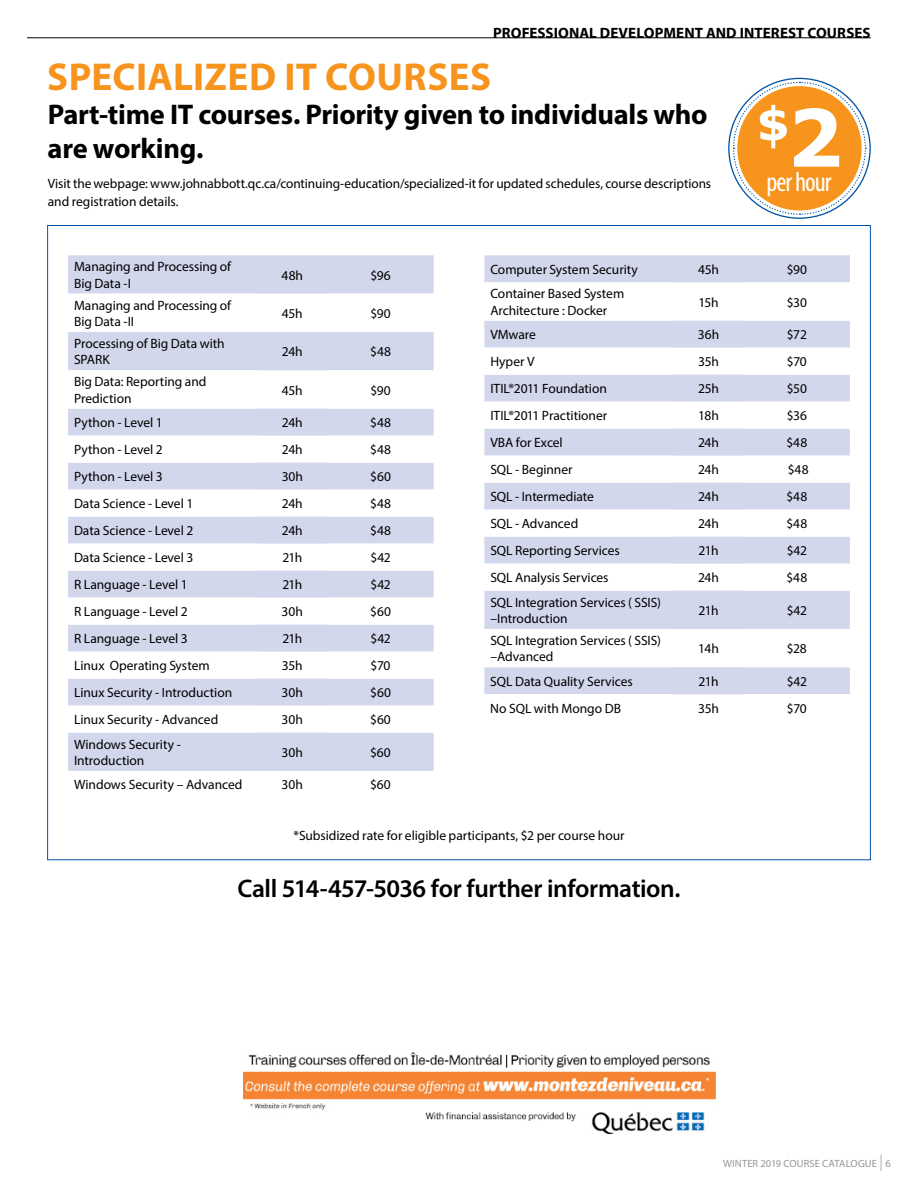
<style>
.page{position:relative;width:918px;height:1188px;background:#fff}
.page>*{position:absolute;margin:0;border:0;box-sizing:border-box;transform-origin:0 0}
.t1{font:700 39px "Myriad Pro";letter-spacing:.01em;color:#f7941e}
.t2{font:700 28.5px/34.2px "Myriad Pro";letter-spacing:-.01em;color:#000}
.t3{font:condensed 27.6px "Myriad Pro";letter-spacing:-.035em;color:#fff}
.t4{font:600 25.5px "Myriad Pro";letter-spacing:-.015em;color:#000}
.t5{font:700 15px "Myriad Pro";letter-spacing:.005em;color:#000}
.t6{font:13.5px/16.2px "Myriad Pro";letter-spacing:-.005em;color:#000}
.t7{font:10.5px "Myriad Pro";letter-spacing:.01em;color:#939598}
.s1{font-weight:300;font-size:16.5px}
</style>
<div class="page">
<hr style="left:27px;top:37px;width:844px;height:1px;background:#000">
<img style="left:243px;top:1052px;width:473px;height:82px">
<div style="left:68px;top:255px;width:366px;height:39px;background:#d2d7ec"></div>
<svg style="left:68px;top:332px;width:366px;height:439px;fill:#d2d7ec"></svg>
<div style="left:484px;top:255px;width:366px;height:27px;background:#d2d7ec"></div>
<svg style="left:484px;top:282px;width:366px;height:413px"></svg>
<svg style="left:732px;top:81px;width:135px;height:135px"></svg>
<p class="t5" style="left:493px;top:23px;width:379px">PROFESSIONAL DEVELOPMENT AND INTEREST COURSES</p>
<h1 class="t1" style="left:47px;top:51px;width:445px">SPECIALIZED IT COURSES</h1>
<h2 class="t2" style="left:48px;top:97px;width:661px">Part-time IT courses. Priority given to individuals who are working.</h2>
<p class="t6" style="left:48px;top:174px;width:665px;line-height:18px">Visit the webpage: www.johnabbott.qc.ca/continuing-education/specialized-it for updated schedules, course descriptions and registration details.</p>
<h3 class="t3" style="left:766px;top:165px;width:67px">per hour</h3>
<p class="t6" style="left:74px;top:259px;width:159px">Managing and Processing of<br>Big Data -I</p>
<p class="t6" style="left:282px;top:267px;width:23px">48h</p>
<p class="t6" style="left:370px;top:267px;width:22px">$96</p>
<p class="t6" style="left:74px;top:297px;width:159px">Managing and Processing of<br>Big Data -II</p>
<p class="t6" style="left:282px;top:305px;width:22px">45h</p>
<p class="t6" style="left:370px;top:305px;width:22px">$90</p>
<p class="t6" style="left:74px;top:335px;width:152px">Processing of Big Data with<br>SPARK</p>
<p class="t6" style="left:282px;top:343px;width:22px">24h</p>
<p class="t6" style="left:370px;top:343px;width:22px">$48</p>
<p class="t6" style="left:74px;top:374px;width:134px">Big Data: Reporting and<br>Prediction</p>
<p class="t6" style="left:282px;top:382px;width:22px">45h</p>
<p class="t6" style="left:370px;top:382px;width:22px">$90</p>
<p class="t6" style="left:74px;top:414px;width:90px">Python - Level 1</p>
<p class="t6" style="left:282px;top:414px;width:22px">24h</p>
<p class="t6" style="left:370px;top:414px;width:22px">$48</p>
<p class="t6" style="left:74px;top:441px;width:90px">Python - Level 2</p>
<p class="t6" style="left:282px;top:441px;width:22px">24h</p>
<p class="t6" style="left:370px;top:441px;width:22px">$48</p>
<p class="t6" style="left:74px;top:468px;width:90px">Python - Level 3</p>
<p class="t6" style="left:282px;top:468px;width:23px">30h</p>
<p class="t6" style="left:370px;top:468px;width:22px">$60</p>
<p class="t6" style="left:74px;top:495px;width:121px">Data Science - Level 1</p>
<p class="t6" style="left:282px;top:495px;width:22px">24h</p>
<p class="t6" style="left:370px;top:495px;width:22px">$48</p>
<p class="t6" style="left:74px;top:522px;width:121px">Data Science - Level 2</p>
<p class="t6" style="left:282px;top:522px;width:22px">24h</p>
<p class="t6" style="left:370px;top:522px;width:22px">$48</p>
<p class="t6" style="left:74px;top:549px;width:121px">Data Science - Level 3</p>
<p class="t6" style="left:282px;top:549px;width:21px">21h</p>
<p class="t6" style="left:370px;top:549px;width:22px">$42</p>
<p class="t6" style="left:74px;top:576px;width:115px">R Language - Level 1</p>
<p class="t6" style="left:282px;top:576px;width:21px">21h</p>
<p class="t6" style="left:370px;top:576px;width:22px">$42</p>
<p class="t6" style="left:74px;top:603px;width:115px">R Language - Level 2</p>
<p class="t6" style="left:282px;top:603px;width:23px">30h</p>
<p class="t6" style="left:370px;top:603px;width:22px">$60</p>
<p class="t6" style="left:74px;top:630px;width:115px">R Language - Level 3</p>
<p class="t6" style="left:282px;top:630px;width:21px">21h</p>
<p class="t6" style="left:370px;top:630px;width:22px">$42</p>
<p class="t6" style="left:74px;top:657px;width:137px">Linux Operating System</p>
<p class="t6" style="left:282px;top:657px;width:22px">35h</p>
<p class="t6" style="left:371px;top:657px;width:21px">$70</p>
<p class="t6" style="left:74px;top:684px;width:160px">Linux Security - Introduction</p>
<p class="t6" style="left:282px;top:684px;width:23px">30h</p>
<p class="t6" style="left:370px;top:684px;width:22px">$60</p>
<p class="t6" style="left:74px;top:711px;width:146px">Linux Security - Advanced</p>
<p class="t6" style="left:282px;top:711px;width:23px">30h</p>
<p class="t6" style="left:370px;top:711px;width:22px">$60</p>
<p class="t6" style="left:74px;top:736px;width:108px">Windows Security -<br>Introduction</p>
<p class="t6" style="left:282px;top:744px;width:23px">30h</p>
<p class="t6" style="left:370px;top:744px;width:22px">$60</p>
<p class="t6" style="left:74px;top:777px;width:170px">Windows Security – Advanced</p>
<p class="t6" style="left:282px;top:777px;width:23px">30h</p>
<p class="t6" style="left:370px;top:777px;width:22px">$60</p>
<p class="t6" style="left:490px;top:261px;width:149px">Computer System Security</p>
<p class="t6" style="left:698px;top:261px;width:22px">45h</p>
<p class="t6" style="left:787px;top:261px;width:22px">$90</p>
<p class="t6" style="left:490px;top:286px;width:135px">Container Based System<br>Architecture : Docker</p>
<p class="t6" style="left:698px;top:294px;width:22px">15h</p>
<p class="t6" style="left:787px;top:294px;width:22px">$30</p>
<p class="t6" style="left:490px;top:326px;width:47px">VMware</p>
<p class="t6" style="left:698px;top:326px;width:23px">36h</p>
<p class="t6" style="left:787px;top:326px;width:22px">$72</p>
<p class="t6" style="left:490px;top:353px;width:46px">Hyper V</p>
<p class="t6" style="left:698px;top:353px;width:22px">35h</p>
<p class="t6" style="left:787px;top:353px;width:21px">$70</p>
<p class="t6" style="left:490px;top:380px;width:118px">ITIL®2011 Foundation</p>
<p class="t6" style="left:698px;top:380px;width:23px">25h</p>
<p class="t6" style="left:787px;top:380px;width:22px">$50</p>
<p class="t6" style="left:490px;top:407px;width:118px">ITIL®2011 Practitioner</p>
<p class="t6" style="left:698px;top:407px;width:22px">18h</p>
<p class="t6" style="left:787px;top:407px;width:22px">$36</p>
<p class="t6" style="left:490px;top:434px;width:74px">VBA for Excel</p>
<p class="t6" style="left:698px;top:434px;width:22px">24h</p>
<p class="t6" style="left:786px;top:434px;width:22px">$48</p>
<p class="t6" style="left:490px;top:461px;width:84px">SQL - Beginner</p>
<p class="t6" style="left:698px;top:461px;width:22px">24h</p>
<p class="t6" style="left:788px;top:461px;width:22px">$48</p>
<p class="t6" style="left:490px;top:488px;width:105px">SQL - Intermediate</p>
<p class="t6" style="left:698px;top:488px;width:22px">24h</p>
<p class="t6" style="left:786px;top:488px;width:22px">$48</p>
<p class="t6" style="left:490px;top:515px;width:89px">SQL - Advanced</p>
<p class="t6" style="left:698px;top:515px;width:22px">24h</p>
<p class="t6" style="left:786px;top:515px;width:22px">$48</p>
<p class="t6" style="left:490px;top:542px;width:131px">SQL Reporting Services</p>
<p class="t6" style="left:699px;top:542px;width:21px">21h</p>
<p class="t6" style="left:787px;top:542px;width:22px">$42</p>
<p class="t6" style="left:490px;top:569px;width:120px">SQL Analysis Services</p>
<p class="t6" style="left:698px;top:569px;width:22px">24h</p>
<p class="t6" style="left:786px;top:569px;width:22px">$48</p>
<p class="t6" style="left:490px;top:594px;width:172px">SQL Integration Services ( SSIS) –Introduction</p>
<p class="t6" style="left:699px;top:602px;width:21px">21h</p>
<p class="t6" style="left:787px;top:602px;width:22px">$42</p>
<p class="t6" style="left:490px;top:632px;width:172px">SQL Integration Services ( SSIS) –Advanced</p>
<p class="t6" style="left:698px;top:640px;width:22px">14h</p>
<p class="t6" style="left:787px;top:640px;width:22px">$28</p>
<p class="t6" style="left:490px;top:673px;width:144px">SQL Data Quality Services</p>
<p class="t6" style="left:699px;top:673px;width:21px">21h</p>
<p class="t6" style="left:787px;top:673px;width:22px">$42</p>
<p class="t6" style="left:490px;top:700px;width:132px">No SQL with Mongo DB</p>
<p class="t6" style="left:698px;top:700px;width:22px">35h</p>
<p class="t6" style="left:787px;top:700px;width:21px">$70</p>
<p class="t6" style="left:293px;top:827px;width:333px">*Subsidized rate for eligible participants, $2 per course hour</p>
<h3 class="t4" style="left:237px;top:872px;width:445px">Call 514-457-5036 for further information.</h3>
<p class="t7" style="left:723px;top:1157px;width:169px">WINTER 2019 COURSE CATALOGUE <span class="s1">|</span> 6</p>
</div>
